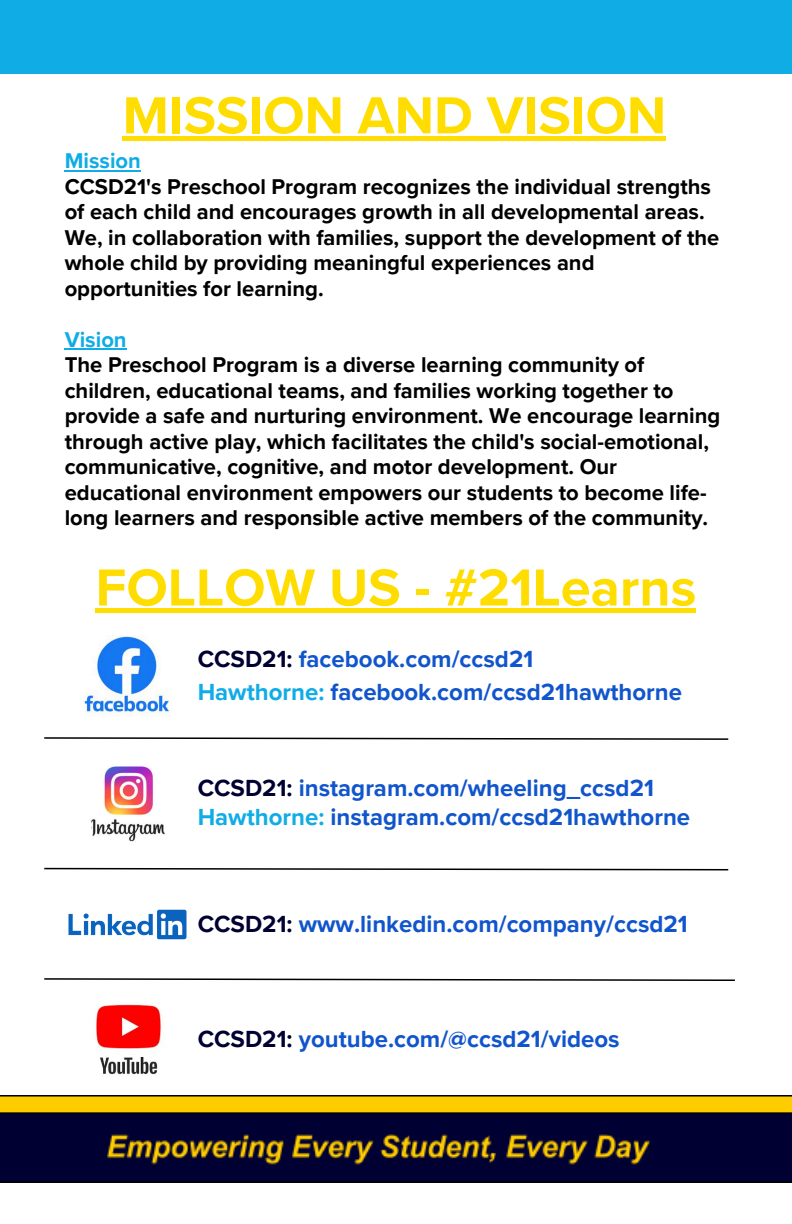
<style>
.page{position:relative;width:792px;height:1224px;background:#fff}
.page>*{position:absolute;margin:0;border:0;box-sizing:border-box;transform-origin:0 0}
.t1{font:700 54px "Proxima Nova";color:#fd0}
.t2{font:700 24px "Proxima Nova";color:#15c}
.t3{font:700 22px/25.6px "Proxima Nova";color:#000}
.t4{font:700 22px "Proxima Nova";color:#10ace6}
.s1{color:#003}
.s2{color:#10ace6}
</style>
<div class="page">
<img style="left:34px;top:1096px;width:706px;height:87px">
<img style="left:0;top:1096px;width:34px;height:87px">
<div style="left:0;top:0;width:792px;height:73px;background:#10ace6"></div>
<img style="left:740px;top:1096px;width:52px;height:87px">
<div style="left:123px;top:136px;width:543px;height:5px;background:#fd0"></div>
<hr style="left:65px;top:170px;width:76px;height:1px;background:#10ace6">
<hr style="left:65px;top:348px;width:62px;height:2px;background:#10ace6">
<hr style="left:96px;top:609px;width:600px;height:4px;background:#fd0">
<img style="left:84px;top:636px;width:85px;height:79px">
<img style="left:91px;top:766px;width:74px;height:76px">
<img style="left:68px;top:909px;width:119px;height:31px">
<img style="left:96px;top:1004px;width:65px;height:71px">
<svg style="left:44px;top:737px;width:685px;height:3px"></svg>
<svg style="left:44px;top:978px;width:691px;height:3px"></svg>
<svg style="left:44px;top:867px;width:685px;height:4px"></svg>
<p class="t1" style="left:123px;top:84px;width:545px">MISSION AND VISION</p>
<p class="t4" style="left:65px;top:148px;width:78px">Mission</p>
<p class="t3" style="left:65px;top:174px;width:656px">CCSD21's Preschool Program recognizes the individual strengths of each child and encourages growth in all developmental areas.<br>We, in collaboration with families, support the development of the whole child by providing meaningful experiences and opportunities for learning.</p>
<h2 class="t4" style="left:65px;top:327px;width:63px">Vision</h2>
<p class="t3" style="left:65px;top:353px;width:657px">The Preschool Program is a diverse learning community of children, educational teams, and families working together to provide a safe and nurturing environment. We encourage learning through active play, which facilitates the child's social-emotional, communicative, cognitive, and motor development. Our educational environment empowers our students to become life&shy;long learners and responsible active members of the community.</p>
<p class="t1" style="left:96px;top:556px;width:602px">FOLLOW US - #21Learns</p>
<p class="t2" style="left:198px;top:645px;width:337px"><span class="s1">CCSD21:</span> facebook.com/ccsd21</p>
<p class="t2" style="left:198px;top:678px;width:486px"><span class="s2">Hawthorne:</span> facebook.com/ccsd21hawthorne</p>
<p class="t2" style="left:198px;top:774px;width:458px"><span class="s1">CCSD21:</span> instagram.com/wheeling_ccsd21</p>
<p class="t2" style="left:198px;top:803px;width:494px"><span class="s2">Hawthorne:</span> instagram.com/ccsd21hawthorne</p>
<p class="t2" style="left:198px;top:910px;width:492px"><span class="s1">CCSD21:</span> www.linkedin.com/company/ccsd21</p>
<p class="t2" style="left:198px;top:1025px;width:423px"><span class="s1">CCSD21:</span> youtube.com/@ccsd21/videos</p>
</div>
